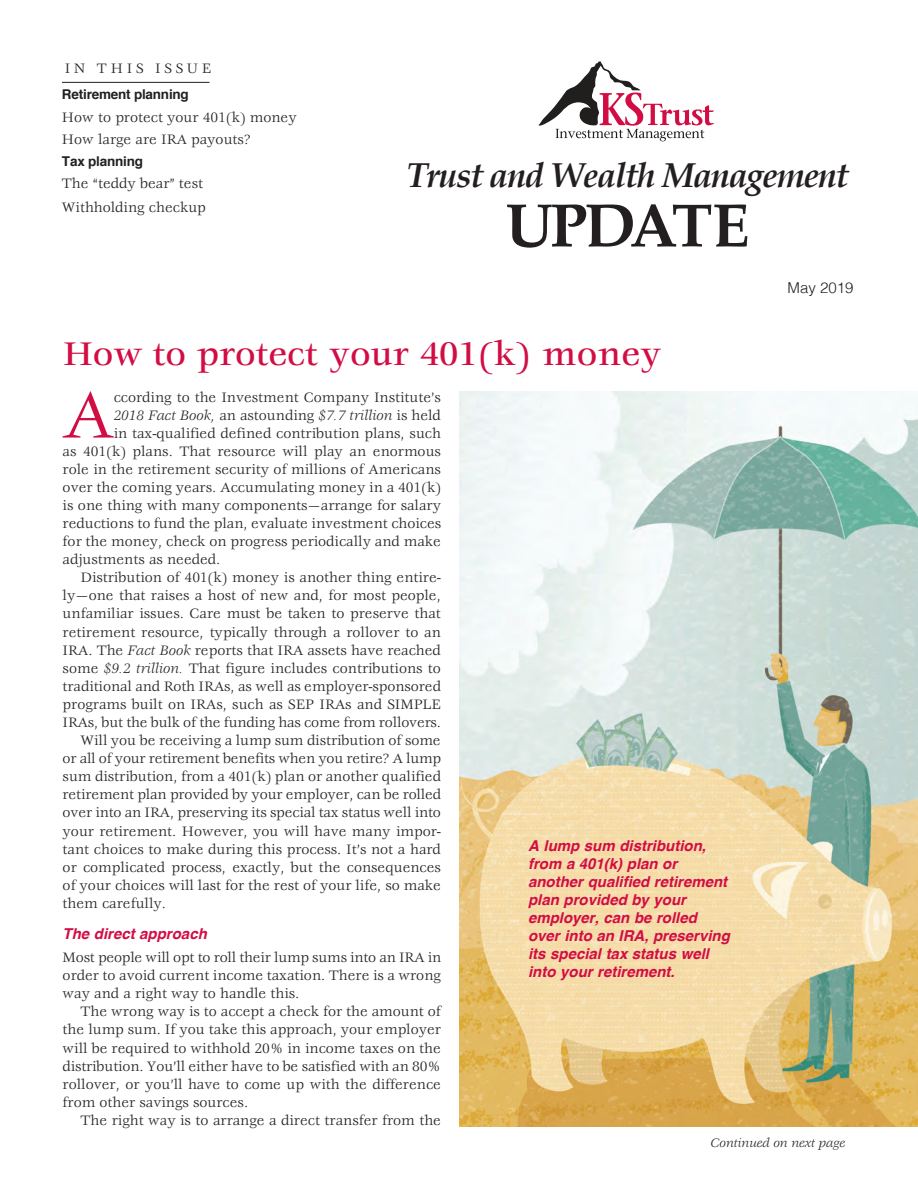
<style>
.page{position:relative;width:918px;height:1188px;background:#fff}
.page>*{position:absolute;margin:0;border:0;box-sizing:border-box;transform-origin:0 0}
.t1{font:72.45px "Veljovic";color:#d20d44}
.t2{font:700 61.5px "Palatino";letter-spacing:-.05em;color:#231f20}
.t3{font:500 36px "Veljovic";color:#d20d44}
.t4{font:italic 700 34.5px "Palatino";letter-spacing:-.04em;color:#231f20}
.t5{font:15px/18.1px "Veljovic";color:#231f20}
.t6{font:italic 700 15px/18px "Helvetica";color:#d20d44}
.t7{font:italic 15px "Veljovic";letter-spacing:.005em;color:#231f20}
.t8{font:15px "Veljovic";letter-spacing:.25em;color:#231f20}
.t9{font:300 15px "Helvetica";color:#231f20}
.t10{font:700 13.5px "Helvetica";letter-spacing:-.015em;color:#231f20}
.t11{font:italic 13.5px "Veljovic";color:#231f20}
.s1{font-style:normal}
.s2{font-style:italic}
</style>
<div class="page">
<hr style="left:62px;top:82px;width:148px;height:1px;background:#231f20">
<img style="left:459px;top:392px;width:459px;height:734px">
<svg style="left:539px;top:62px;width:175px;height:79px"></svg>
<p class="t8" style="left:65px;top:60px;width:148px">IN THIS ISSUE</p>
<p class="t10" style="left:62px;top:84px;width:128px">Retirement planning</p>
<p class="t5" style="left:62px;top:107px;width:236px;line-height:22.2px">How to protect your 401(k) money<br>How large are IRA payouts?</p>
<p class="t10" style="left:62px;top:150px;width:83px">Tax planning</p>
<p class="t5" style="left:62px;top:172px;width:145px;line-height:23.7px">The “teddy bear” test<br>Withholding checkup</p>
<h3 class="t4" style="left:407px;top:147px;width:444px">Trust and Wealth Management</h3>
<h2 class="t2" style="left:505px;top:173px;width:246px">UPDATE</h2>
<p class="t9" style="left:788px;top:275px;width:67px">May 2019</p>
<h3 class="t3" style="left:63px;top:334px;width:600px">How to protect your 401(k) money</h3>
<h1 class="t1" style="left:63px;top:376px;width:53px">A</h1>
<p class="t5" style="left:114px;top:389px;width:329px">ccording to the Investment Company Institute’s</p>
<p class="t7" style="left:114px;top:407px;width:329px">2018 Fact Book, <span class="s1">an astounding</span> $7.7 trillion <span class="s1">is held</span></p>
<p class="t5" style="left:114px;top:425px;width:329px">in tax-qualified defined contribution plans, such</p>
<p class="t5" style="left:63px;top:443px;width:380px">as 401(k) plans. That resource will play an enormous</p>
<p class="t5" style="left:63px;top:461px;width:380px">role in the retirement security of millions of Americans</p>
<p class="t5" style="left:63px;top:479px;width:380px">over the coming years. Accumulating money in a 401(k)</p>
<p class="t5" style="left:63px;top:497px;width:380px">is one thing with many components—arrange for salary</p>
<p class="t5" style="left:63px;top:515px;width:380px">reductions to fund the plan, evaluate investment choices</p>
<p class="t5" style="left:63px;top:533px;width:380px">for the money, check on progress periodically and make</p>
<p class="t5" style="left:63px;top:551px;width:159px">adjustments as needed.</p>
<p class="t5" style="left:81px;top:569px;width:362px">Distribution of 401(k) money is another thing entire-</p>
<p class="t5" style="left:63px;top:587px;width:380px">ly—one that raises a host of new and, for most people,</p>
<p class="t5" style="left:63px;top:605px;width:380px">unfamiliar issues. Care must be taken to preserve that</p>
<p class="t5" style="left:63px;top:624px;width:380px">retirement resource, typically through a rollover to an</p>
<p class="t5" style="left:63px;top:642px;width:380px">IRA. The <span class="s2">Fact Book</span> reports that IRA assets have reached</p>
<p class="t5" style="left:63px;top:660px;width:380px">some <span class="s2">$9.2 trillion.</span> That figure includes contributions to</p>
<p class="t5" style="left:63px;top:678px;width:380px">traditional and Roth IRAs, as well as employer-sponsored</p>
<p class="t5" style="left:63px;top:696px;width:380px">programs built on IRAs, such as SEP IRAs and SIMPLE</p>
<p class="t5" style="left:63px;top:714px;width:380px">IRAs, but the bulk of the funding has come from rollovers.</p>
<p class="t5" style="left:81px;top:732px;width:362px">Will you be receiving a lump sum distribution of some</p>
<p class="t5" style="left:63px;top:750px;width:380px">or all of your retirement benefits when you retire? A lump</p>
<p class="t5" style="left:63px;top:768px;width:380px">sum distribution, from a 401(k) plan or another qualified</p>
<p class="t5" style="left:63px;top:786px;width:380px">retirement plan provided by your employer, can be rolled</p>
<p class="t5" style="left:63px;top:804px;width:380px">over into an IRA, preserving its special tax status well into</p>
<p class="t5" style="left:63px;top:823px;width:380px">your retirement. However, you will have many impor-</p>
<p class="t5" style="left:63px;top:841px;width:380px">tant choices to make during this process. It’s not a hard</p>
<p class="t5" style="left:63px;top:859px;width:380px">or complicated process, exactly, but the consequences</p>
<p class="t5" style="left:63px;top:877px;width:380px">of your choices will last for the rest of your life, so make</p>
<p class="t5" style="left:63px;top:895px;width:105px">them carefully.</p>
<p class="t6" style="left:63px;top:925px;width:146px">The direct approach</p>
<p class="t5" style="left:63px;top:949px;width:380px;text-align:justify">Most people will opt to roll their lump sums into an IRA in order to avoid current income taxation. There is a wrong way and a right way to handle this.</p>
<p class="t5" style="left:63px;top:1003px;width:380px;text-align:justify;text-indent:18px">The wrong way is to accept a check for the amount of the lump sum. If you take this approach, your employer will be required to withhold 20% in income taxes on the distribution. You’ll either have to be satisfied with an 80% rollover, or you’ll have to come up with the difference from other savings sources.</p>
<p class="t5" style="left:81px;top:1112px;width:362px">The right way is to arrange a direct transfer from the</p>
<p class="t6" style="left:528px;top:837px;width:203px">A lump sum distribution, from a 401(k) plan or another qualified retirement plan provided by your employer, can be rolled over into an IRA, preserving its special tax status well into your retirement.</p>
<p class="t11" style="left:711px;top:1136px;width:136px">Continued on next page</p>
</div>
